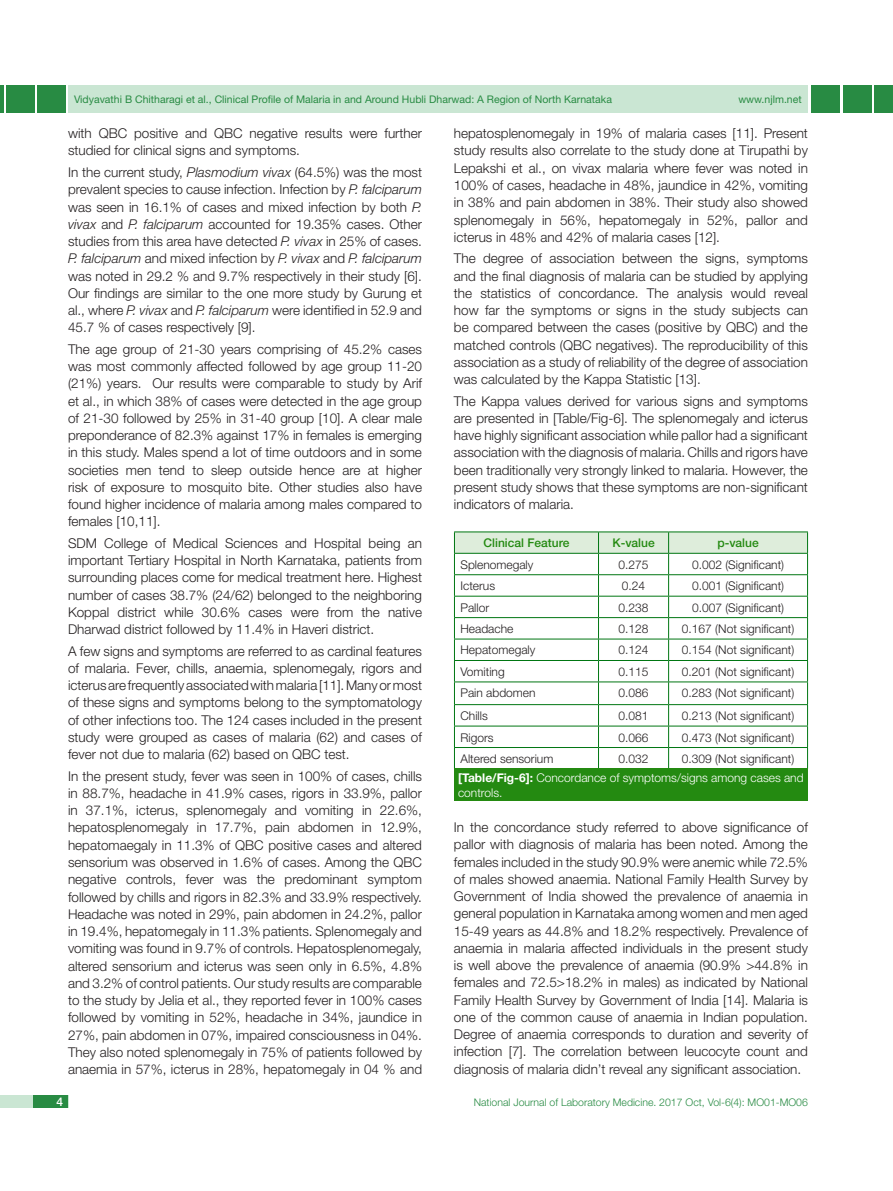
<style>
.page{position:relative;width:893px;height:1191px;background:#fff}
.page>*{position:absolute;margin:0;border:0;box-sizing:border-box;transform-origin:0 0}
.Body_Text{font:300 13.5px/17.2px "Helvetica Neue";color:#231f20;text-align:justify}
.Table_Text{font:300 12px "Helvetica Neue";color:#231f20}
.Table_text{font:300 12px/15px "Helvetica Neue";color:#fff}
.t1{font:500 12px "Helvetica Neue";color:#248a11}
.t2{font:500 12px "Helvetica Neue";color:#fff}
.t3{font:10.5px "Helvetica Neue";color:#288b43}
.t4{font:300 10.5px "Helvetica Neue";color:#288b43}
.s1{font-style:italic}
.s2{font-weight:700}
</style>
<div class="page">
<hr style="left:0;top:85px;width:4px;height:28px;background:#288b43">
<div style="left:6px;top:85px;width:29px;height:28px;background:#288b43"></div>
<div style="left:68px;top:85px;width:740px;height:28px;background:#cae6d3"></div>
<div style="left:875px;top:85px;width:18px;height:28px;background:#288b43"></div>
<div style="left:843px;top:85px;width:29px;height:28px;background:#288b43"></div>
<div style="left:0;top:1095px;width:68px;height:13px;background:#cae6d3"></div>
<div style="left:33px;top:1095px;width:35px;height:13px;background:#288b43"></div>
<div style="left:811px;top:85px;width:29px;height:28px;background:#288b43"></div>
<div style="left:37px;top:85px;width:29px;height:28px;background:#288b43"></div>
<hr style="left:454px;top:531px;width:144px;height:1px;background:#007612">
<hr style="left:598px;top:531px;width:71px;height:1px;background:#007612">
<hr style="left:669px;top:531px;width:139px;height:1px;background:#007612">
<svg style="left:454px;top:532px;width:354px;height:236px"></svg>
<div style="left:454px;top:768px;width:354px;height:33px;background:#248a11"></div>
<p class="t3" style="left:74px;top:93px;width:539px">Vidyavathi B Chitharagi et al., Clinical Profile of Malaria in and Around Hubli Dharwad: A Region of North Karnataka</p>
<p class="t3" style="left:738px;top:93px;width:65px">www.njlm.net</p>
<p class="Body_Text" style="left:68px;top:124px;width:355px">with QBC positive and QBC negative results were further studied for clinical signs and symptoms.</p>
<p class="Body_Text" style="left:68px;top:163px;width:355px">In the current study, <span class="s1">Plasmodium vivax</span> (64.5%) was the most prevalent species to cause infection. Infection by <span class="s1">P. falciparum </span>was seen in 16.1% of cases and mixed infection by both <span class="s1">P. vivax</span> and <span class="s1">P. falciparum</span> accounted for 19.35% cases. Other studies from this area have detected <span class="s1">P. vivax</span> in 25% of cases.<br><span class="s1">P. falciparum</span> and mixed infection by <span class="s1">P. vivax</span> and <span class="s1">P. falciparum </span>was noted in 29.2 % and 9.7% respectively in their study [6].<br>Our findings are similar to the one more study by Gurung et al., where <span class="s1">P. vivax</span> and <span class="s1">P. falciparum</span> were identified in 52.9 and 45.7 % of cases respectively [9].</p>
<p class="Body_Text" style="left:68px;top:340px;width:356px">The age group of 21-30 years comprising of 45.2% cases was most commonly affected followed by age group 11-20 (21%) years. Our results were comparable to study by Arif et al., in which 38% of cases were detected in the age group of 21-30 followed by 25% in 31-40 group [10]. A clear male preponderance of 82.3% against 17% in females is emerging in this study. Males spend a lot of time outdoors and in some societies men tend to sleep outside hence are at higher risk of exposure to mosquito bite. Other studies also have found higher incidence of malaria among males compared to females [10,11].</p>
<p class="Body_Text" style="left:68px;top:534px;width:356px">SDM College of Medical Sciences and Hospital being an important Tertiary Hospital in North Karnataka, patients from surrounding places come for medical treatment here. Highest number of cases 38.7% (24/62) belonged to the neighboring Koppal district while 30.6% cases were from the native Dharwad district followed by 11.4% in Haveri district.</p>
<p class="Body_Text" style="left:68px;top:642px;width:356px">A few signs and symptoms are referred to as cardinal features of malaria. Fever, chills, anaemia, splenomegaly, rigors and icterus are frequently associated with malaria [11]. Many or most of these signs and symptoms belong to the symptomatology of other infections too. The 124 cases included in the present study were grouped as cases of malaria (62) and cases of fever not due to malaria (62) based on QBC test.</p>
<p class="Body_Text" style="left:68px;top:767px;width:356px">In the present study, fever was seen in 100% of cases, chills in 88.7%, headache in 41.9% cases, rigors in 33.9%, pallor in 37.1%, icterus, splenomegaly and vomiting in 22.6%, hepatosplenomegaly in 17.7%, pain abdomen in 12.9%, hepatomaegaly in 11.3% of QBC positive cases and altered sensorium was observed in 1.6% of cases. Among the QBC negative controls, fever was the predominant symptom followed by chills and rigors in 82.3% and 33.9% respectively.<br>Headache was noted in 29%, pain abdomen in 24.2%, pallor in 19.4%, hepatomegaly in 11.3% patients. Splenomegaly and vomiting was found in 9.7% of controls. Hepatosplenomegaly, altered sensorium and icterus was seen only in 6.5%, 4.8% and 3.2% of control patients. Our study results are comparable to the study by Jelia et al., they reported fever in 100% cases followed by vomiting in 52%, headache in 34%, jaundice in 27%, pain abdomen in 07%, impaired consciousness in 04%.<br>They also noted splenomegaly in 75% of patients followed by anaemia in 57%, icterus in 28%, hepatomegaly in 04 % and</p>
<p class="Body_Text" style="left:454px;top:124px;width:356px">hepatosplenomegaly in 19% of malaria cases [11]. Present study results also correlate to the study done at Tirupathi by Lepakshi et al., on vivax malaria where fever was noted in 100% of cases, headache in 48%, jaundice in 42%, vomiting in 38% and pain abdomen in 38%. Their study also showed splenomegaly in 56%, hepatomegaly in 52%, pallor and icterus in 48% and 42% of malaria cases [12].</p>
<p class="Body_Text" style="left:454px;top:249px;width:355px">The degree of association between the signs, symptoms and the final diagnosis of malaria can be studied by applying the statistics of concordance. The analysis would reveal how far the symptoms or signs in the study subjects can be compared between the cases (positive by QBC) and the matched controls (QBC negatives). The reproducibility of this association as a study of reliability of the degree of association was calculated by the Kappa Statistic [13].</p>
<p class="Body_Text" style="left:454px;top:392px;width:356px">The Kappa values derived for various signs and symptoms are presented in [Table/Fig-6]. The splenomegaly and icterus have highly significant association while pallor had a significant association with the diagnosis of malaria. Chills and rigors have been traditionally very strongly linked to malaria. However, the present study shows that these symptoms are non-significant indicators of malaria.</p>
<p class="t1" style="left:484px;top:536px;width:87px">Clinical Feature</p>
<p class="t1" style="left:612px;top:536px;width:44px">K-value</p>
<p class="t1" style="left:717px;top:536px;width:43px">p-value</p>
<p class="Table_Text" style="left:460px;top:557px;width:74px">Splenomegaly</p>
<p class="Table_Text" style="left:619px;top:557px;width:32px">0.275</p>
<p class="Table_Text" style="left:692px;top:557px;width:94px">0.002 (Significant)</p>
<p class="Table_Text" style="left:460px;top:578px;width:36px">Icterus</p>
<p class="Table_Text" style="left:622px;top:578px;width:25px">0.24</p>
<p class="Table_Text" style="left:692px;top:578px;width:94px">0.001 (Significant)</p>
<p class="Table_Text" style="left:460px;top:600px;width:30px">Pallor</p>
<p class="Table_Text" style="left:619px;top:600px;width:32px">0.238</p>
<p class="Table_Text" style="left:692px;top:600px;width:94px">0.007 (Significant)</p>
<p class="Table_Text" style="left:460px;top:621px;width:54px">Headache</p>
<p class="Table_Text" style="left:619px;top:621px;width:32px">0.128</p>
<p class="Table_Text" style="left:682px;top:621px;width:114px">0.167 (Not significant)</p>
<p class="Table_Text" style="left:460px;top:643px;width:76px">Hepatomegaly</p>
<p class="Table_Text" style="left:619px;top:643px;width:32px">0.124</p>
<p class="Table_Text" style="left:682px;top:643px;width:114px">0.154 (Not significant)</p>
<p class="Table_Text" style="left:460px;top:664px;width:46px">Vomiting</p>
<p class="Table_Text" style="left:619px;top:664px;width:32px">0.115</p>
<p class="Table_Text" style="left:682px;top:664px;width:114px">0.201 (Not significant)</p>
<p class="Table_Text" style="left:460px;top:686px;width:77px">Pain abdomen</p>
<p class="Table_Text" style="left:619px;top:686px;width:32px">0.086</p>
<p class="Table_Text" style="left:682px;top:686px;width:114px">0.283 (Not significant)</p>
<p class="Table_Text" style="left:460px;top:708px;width:29px">Chills</p>
<p class="Table_Text" style="left:619px;top:708px;width:32px">0.081</p>
<p class="Table_Text" style="left:682px;top:708px;width:114px">0.213 (Not significant)</p>
<p class="Table_Text" style="left:460px;top:730px;width:35px">Rigors</p>
<p class="Table_Text" style="left:619px;top:730px;width:32px">0.066</p>
<p class="Table_Text" style="left:682px;top:730px;width:114px">0.473 (Not significant)</p>
<p class="Table_Text" style="left:460px;top:751px;width:94px">Altered sensorium</p>
<p class="Table_Text" style="left:619px;top:751px;width:32px">0.032</p>
<p class="Table_Text" style="left:682px;top:751px;width:114px">0.309 (Not significant)</p>
<p class="Table_text" style="left:458px;top:770px;width:347px"><span class="s2">[Table/Fig-6]:</span> Concordance of symptoms/signs among cases and controls.</p>
<p class="Body_Text" style="left:454px;top:818px;width:356px">In the concordance study referred to above significance of pallor with diagnosis of malaria has been noted. Among the females included in the study 90.9% were anemic while 72.5% of males showed anaemia. National Family Health Survey by Government of India showed the prevalence of anaemia in general population in Karnataka among women and men aged 15-49 years as 44.8% and 18.2% respectively. Prevalence of anaemia in malaria affected individuals in the present study is well above the prevalence of anaemia (90.9% &gt;44.8% in females and 72.5&gt;18.2% in males) as indicated by National Family Health Survey by Government of India [14]. Malaria is one of the common cause of anaemia in Indian population.<br>Degree of anaemia corresponds to duration and severity of infection [7]. The correlation between leucocyte count and diagnosis of malaria didn’t reveal any significant association.</p>
<p class="t2" style="left:57px;top:1094px;width:8px">4</p>
<p class="t4" style="left:474px;top:1096px;width:336px">National Journal of Laboratory Medicine. 2017 Oct, Vol-6(4): MO01-MO06</p>
</div>
